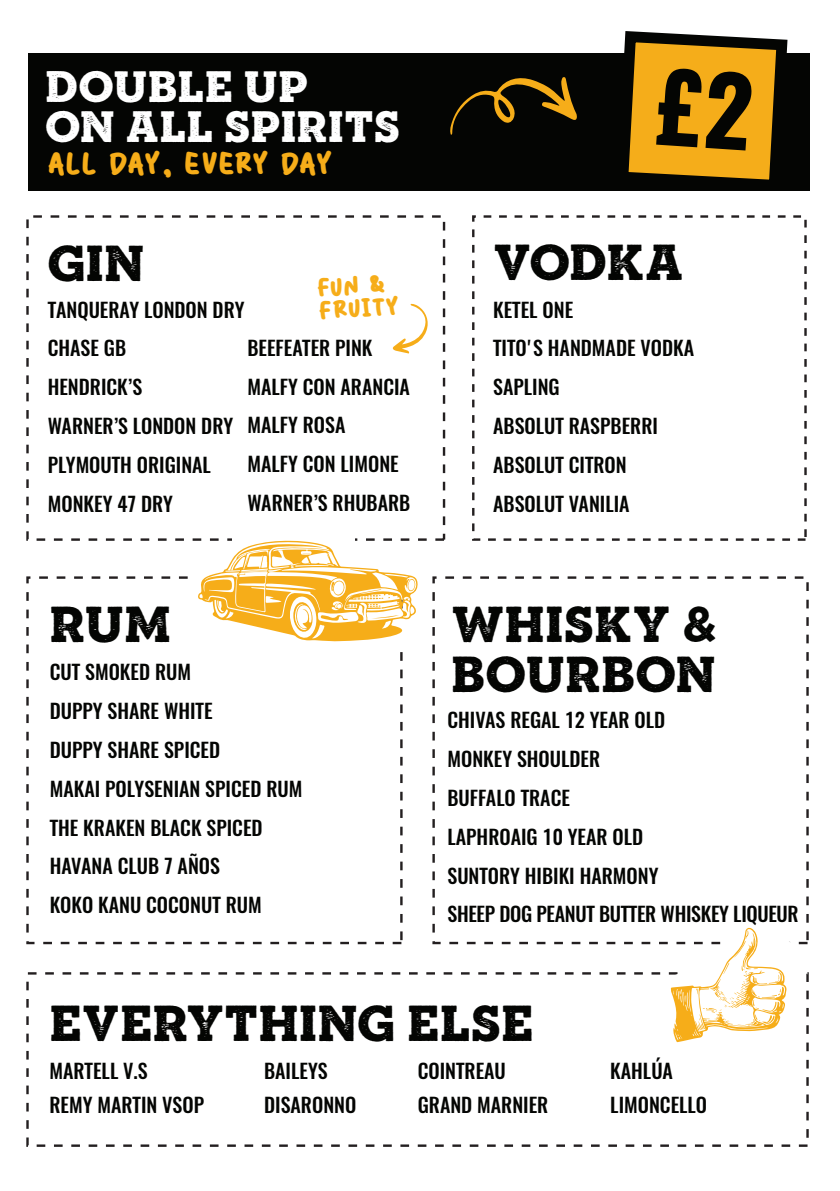
<style>
.page{position:relative;width:840px;height:1191px;background:#fff}
.page>*{position:absolute;margin:0;border:0;box-sizing:border-box;transform-origin:0 0}
.t1{font:48px/50px "Sonder Slab Black Rough";color:#040503}
.t2{font:41.8px/40px "Sonder Slab Black Rough";color:#fff}
.t3{font:37.8px "Roots N Branches";letter-spacing:-.025em;color:#f6ad19}
.t4{font:30.8px/22.8px "Roots N Branches";color:#f6ad19}
.t5{font:500 20px/38.8px "Oswald";color:#040503}
</style>
<div class="page">
<div style="left:26px;top:972px;width:782px;height:174px;border:2px dashed #231f20"></div>
<div style="left:432px;top:576px;width:376px;height:368px;border:2px dashed #231f20"></div>
<div style="left:26px;top:576px;width:376px;height:368px;border:2px dashed #231f20"></div>
<div style="left:29px;top:53px;width:780px;height:137px;background:#040503"></div>
<div style="left:26px;top:215px;width:419px;height:326px;border:2px dashed #231f20"></div>
<div style="left:472px;top:215px;width:334px;height:326px;border:2px dashed #231f20"></div>
<svg style="left:638px;top:927px;width:165px;height:116px"></svg>
<svg style="left:450px;top:77px;width:126px;height:58px"></svg>
<div style="left:232px;top:523px;width:123px;height:37px;background:#fff"></div>
<div style="left:190px;top:561px;width:221px;height:37px;background:#fff"></div>
<div style="left:186px;top:613px;width:221px;height:37px;background:#fff"></div>
<svg style="left:198px;top:540px;width:220px;height:101px"></svg>
<svg style="left:392px;top:304px;width:36px;height:50px"></svg>
<svg style="left:611px;top:31px;width:181px;height:160px"></svg>
<h2 class="t2" style="left:45px;top:69px;width:356px">DOUBLE UP<br>ON ALL SPIRITS</h2>
<h3 class="t3" style="left:49px;top:136px;width:287px">ALL DAY, EVERY DAY</h3>
<h1 class="t1" style="left:47px;top:241px;width:99px">GIN</h1>
<p class="t5" style="left:48px;top:290px;width:198px">TANQUERAY LONDON DRY<br>CHASE GB<br>HENDRICK’S<br>WARNER’S LONDON DRY<br>PLYMOUTH ORIGINAL<br>MONKEY 47 DRY</p>
<h3 class="t4" style="left:317px;top:272px;width:82px;rotate:-4deg">FUN &amp;<br>FRUITY</h3>
<p class="t5" style="left:247px;top:328px;width:164px">BEEFEATER PINK<br>MALFY CON ARANCIA<br>MALFY ROSA<br>MALFY CON LIMONE<br>WARNER’S RHUBARB</p>
<h1 class="t1" style="left:49px;top:601px;width:123px">RUM</h1>
<p class="t5" style="left:50px;top:653px;width:254px">CUT SMOKED RUM<br>DUPPY SHARE WHITE<br>DUPPY SHARE SPICED<br>MAKAI POLYSENIAN SPICED RUM<br>THE KRAKEN BLACK SPICED<br>HAVANA CLUB 7 AÑOS<br>KOKO KANU COCONUT RUM</p>
<h1 class="t1" style="left:493px;top:240px;width:192px">VODKA</h1>
<p class="t5" style="left:493px;top:290px;width:202px">KETEL ONE<br>TITO'S HANDMADE VODKA<br>SAPLING<br>ABSOLUT RASPBERRI<br>ABSOLUT CITRON<br>ABSOLUT VANILIA</p>
<h1 class="t1" style="left:451px;top:601px;width:267px">WHISKY &amp;<br>BOURBON</h1>
<p class="t5" style="left:447px;top:701px;width:352px">CHIVAS REGAL 12 YEAR OLD<br>MONKEY SHOULDER<br>BUFFALO TRACE<br>LAPHROAIG 10 YEAR OLD<br>SUNTORY HIBIKI HARMONY<br>SHEEP DOG PEANUT BUTTER WHISKEY LIQUEUR</p>
<h1 class="t1" style="left:49px;top:1000px;width:485px">EVERYTHING ELSE</h1>
<p class="t5" style="left:49px;top:1053px;width:156px;line-height:34.8px">MARTELL V.S<br>REMY MARTIN VSOP</p>
<p class="t5" style="left:264px;top:1053px;width:94px;line-height:34.8px">BAILEYS<br>DISARONNO</p>
<p class="t5" style="left:610px;top:1053px;width:98px;line-height:34.8px">KAHLÚA<br>LIMONCELLO</p>
<p class="t5" style="left:417px;top:1053px;width:132px;line-height:34.8px">COINTREAU<br>GRAND MARNIER</p>
</div>
